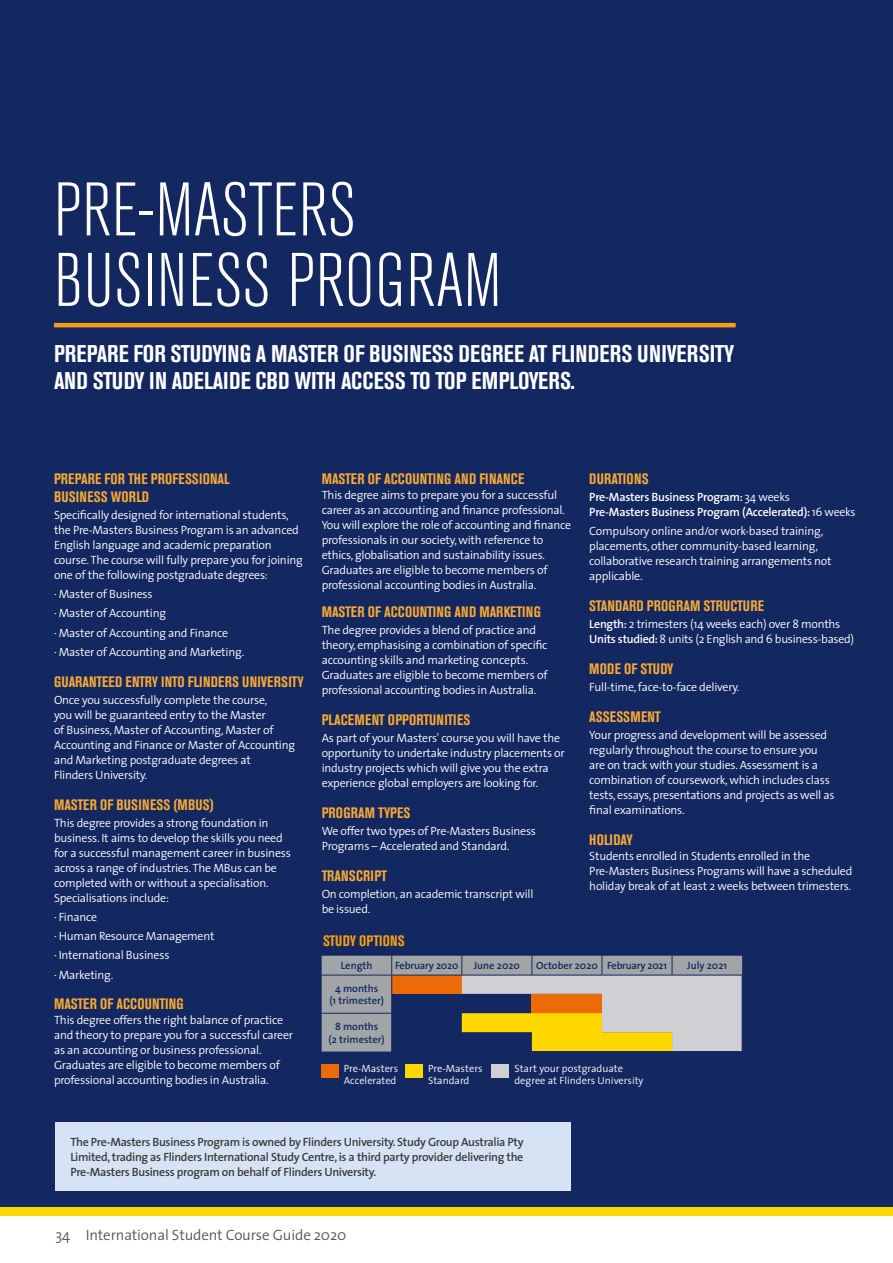
<style>
.page{position:relative;width:893px;height:1263px;background:#fff}
.page>*{position:absolute;margin:0;border:0;box-sizing:border-box;transform-origin:0 0}
.t1{font:300 condensed 75px/70.5px "Akzidenz Grotesk BE";letter-spacing:.01em;color:#fff}
.t2{font:700 condensed 24px/27px "Akzidenz Grotesk BE";letter-spacing:.01em;color:#fff}
.t3{font:700 condensed 15px/18px "Akzidenz Grotesk BE";letter-spacing:.015em;color:#f8a934}
.t4{font:300 15px "The Sans";letter-spacing:-.01em;color:#575756}
.t5{font:700 condensed 15px "Akzidenz Grotesk BE";letter-spacing:.01em;color:#f69f14}
.t6{font:300 12px/15px "The Sans";letter-spacing:-.02em;color:#fff}
.t7{font:600 12px/15px "The Sans";letter-spacing:-.025em;color:#3c3c3b;text-align:justify}
.t8{font:600 12px/15px "The Sans";letter-spacing:-.02em;color:#fff}
.t9{font:600 10.5px/12.6px "The Sans";color:#132760;text-align:center}
.t10{font:300 10.5px/12px "The Sans";color:#fff}
.s1{font-weight:300}
.s2{font-weight:600}
.s3{color:#3c3c3b}
</style>
<div class="page">
<div style="left:0;top:0;width:893px;height:1212px;background:#132760"></div>
<div style="left:322px;top:1064px;width:17px;height:14px;background:#ed6b06"></div>
<div style="left:406px;top:1064px;width:17px;height:14px;background:#ffd700"></div>
<div style="left:492px;top:1064px;width:17px;height:14px;background:#cfcfd4"></div>
<svg style="left:322px;top:956px;width:421px;height:95px"></svg>
<hr style="left:54px;top:323px;width:682px;height:4px;background:#f69f14">
<div style="left:55px;top:1122px;width:516px;height:69px;background:#d6e3f4"></div>
<div style="left:0;top:1208px;width:893px;height:8px;background:#ffd700"></div>
<h1 class="t1" style="left:54px;top:176px;width:449px">PRE-MASTERS<br>BUSINESS PROGRAM</h1>
<h2 class="t2" style="left:54px;top:341px;width:681px">PREPARE FOR STUDYING A MASTER OF BUSINESS DEGREE AT FLINDERS UNIVERSITY<br>AND STUDY IN ADELAIDE CBD WITH ACCESS TO TOP EMPLOYERS.</h2>
<p class="t3" style="left:54px;top:470px;width:177px">PREPARE FOR THE PROFESSIONAL<br>BUSINESS WORLD</p>
<p class="t6" style="left:54px;top:507px;width:250px">Specifically designed for international students, the Pre-Masters Business Program is an advanced English language and academic preparation course. The course will fully prepare you for joining one of the following postgraduate degrees:</p>
<p class="t6" style="left:54px;top:584px;width:192px;line-height:19.2px">· Master of Business<br>· Master of Accounting<br>· Master of Accounting and Finance<br>· Master of Accounting and Marketing.</p>
<p class="t3" style="left:54px;top:673px;width:251px">GUARANTEED ENTRY INTO FLINDERS UNIVERSITY</p>
<p class="t6" style="left:54px;top:692px;width:243px">Once you successfully complete the course,<br>you will be guaranteed entry to the Master<br>of Business, Master of Accounting, Master of Accounting and Finance or Master of Accounting and Marketing postgraduate degrees at<br>Flinders University.</p>
<p class="t3" style="left:54px;top:795px;width:161px">MASTER OF BUSINESS (MBUS)</p>
<p class="t6" style="left:54px;top:815px;width:238px">This degree provides a strong foundation in business. It aims to develop the skills you need for a successful management career in business across a range of industries. The MBus can be completed with or without a specialisation.<br>Specialisations include:</p>
<p class="t6" style="left:54px;top:907px;width:162px;line-height:19.2px">· Finance<br>· Human Resource Management · International Business<br>· Marketing.</p>
<p class="t3" style="left:54px;top:995px;width:131px">MASTER OF ACCOUNTING</p>
<p class="t6" style="left:54px;top:1012px;width:241px">This degree offers the right balance of practice and theory to prepare you for a successful career as an accounting or business professional.<br>Graduates are eligible to become members of professional accounting bodies in Australia.</p>
<p class="t3" style="left:322px;top:470px;width:204px">MASTER OF ACCOUNTING AND FINANCE</p>
<p class="t6" style="left:322px;top:487px;width:251px">This degree aims to prepare you for a successful career as an accounting and finance professional.<br>You will explore the role of accounting and finance professionals in our society, with reference to ethics, globalisation and sustainability issues.<br>Graduates are eligible to become members of professional accounting bodies in Australia.</p>
<p class="t3" style="left:322px;top:603px;width:221px">MASTER OF ACCOUNTING AND MARKETING</p>
<p class="t6" style="left:322px;top:622px;width:227px">The degree provides a blend of practice and theory, emphasising a combination of specific accounting skills and marketing concepts.<br>Graduates are eligible to become members of professional accounting bodies in Australia.</p>
<p class="t3" style="left:322px;top:711px;width:150px">PLACEMENT OPPORTUNITIES</p>
<p class="t6" style="left:322px;top:730px;width:245px">As part of your Masters' course you will have the opportunity to undertake industry placements or industry projects which will give you the extra experience global employers are looking for.</p>
<p class="t3" style="left:322px;top:804px;width:90px">PROGRAM TYPES</p>
<p class="t6" style="left:322px;top:823px;width:216px">We offer two types of Pre-Masters Business<br>Programs – Accelerated and Standard.</p>
<p class="t3" style="left:322px;top:867px;width:67px">TRANSCRIPT</p>
<p class="t6" style="left:322px;top:886px;width:213px">On completion, an academic transcript will be issued.</p>
<p class="t5" style="left:323px;top:932px;width:83px">STUDY OPTIONS</p>
<p class="t3" style="left:589px;top:470px;width:61px">DURATIONS</p>
<p class="t8" style="left:589px;top:489px;width:268px">Pre-Masters Business Program: <span class="s1">34 weeks<br></span>Pre-Masters Business Program (Accelerated): <span class="s1">16 weeks</span></p>
<p class="t6" style="left:589px;top:523px;width:244px">Compulsory online and/or work-based training, placements, other community-based learning, collaborative research training arrangements not applicable.</p>
<p class="t3" style="left:589px;top:597px;width:176px">STANDARD PROGRAM STRUCTURE</p>
<p class="t6" style="left:589px;top:616px;width:269px"><span class="s2">Length:</span> 2 trimesters (14 weeks each) over 8 months<br><span class="s2">Units studied:</span> 8 units (2 English and 6 business-based)<span class="s3">.</span></p>
<p class="t3" style="left:589px;top:660px;width:86px">MODE OF STUDY</p>
<p class="t6" style="left:589px;top:679px;width:152px">Full-time, face-to-face delivery.</p>
<p class="t3" style="left:589px;top:708px;width:73px">ASSESSMENT</p>
<p class="t6" style="left:589px;top:727px;width:247px">Your progress and development will be assessed regularly throughout the course to ensure you are on track with your studies. Assessment is a combination of coursework, which includes class tests, essays, presentations and projects as well as final examinations.</p>
<p class="t3" style="left:589px;top:830px;width:45px">HOLIDAY</p>
<p class="t6" style="left:589px;top:847px;width:265px">Students enrolled in Students enrolled in the<br>Pre-Masters Business Programs will have a scheduled holiday break of at least 2 weeks between trimesters.</p>
<p class="t9" style="left:341px;top:959px;width:33px">Length</p>
<p class="t9" style="left:395px;top:959px;width:65px">February 2020</p>
<p class="t9" style="left:474px;top:959px;width:48px">June 2020</p>
<p class="t9" style="left:536px;top:959px;width:132px">October 2020 February 2021</p>
<p class="t9" style="left:687px;top:959px;width:41px">July 2021</p>
<p class="t9" style="left:329px;top:981px;width:56px">4 months<br>(1 trimester)</p>
<p class="t9" style="left:329px;top:1020px;width:58px">8 months<br>(2 trimester)</p>
<p class="t10" style="left:428px;top:1062px;width:56px">Pre-Masters<br>Standard</p>
<p class="t10" style="left:344px;top:1062px;width:56px">Pre-Masters<br>Accelerated</p>
<p class="t10" style="left:514px;top:1062px;width:131px">Start your postgraduate degree at Flinders University</p>
<p class="t7" style="left:70px;top:1134px;width:455px">The Pre-Masters Business Program is owned by Flinders University. Study Group Australia Pty Limited, trading as Flinders International Study Centre, is a third party provider delivering the Pre-Masters Business program on behalf of Flinders University.</p>
<p class="t4" style="left:55px;top:1222px;width:292px">34 International Student Course Guide 2020</p>
</div>
